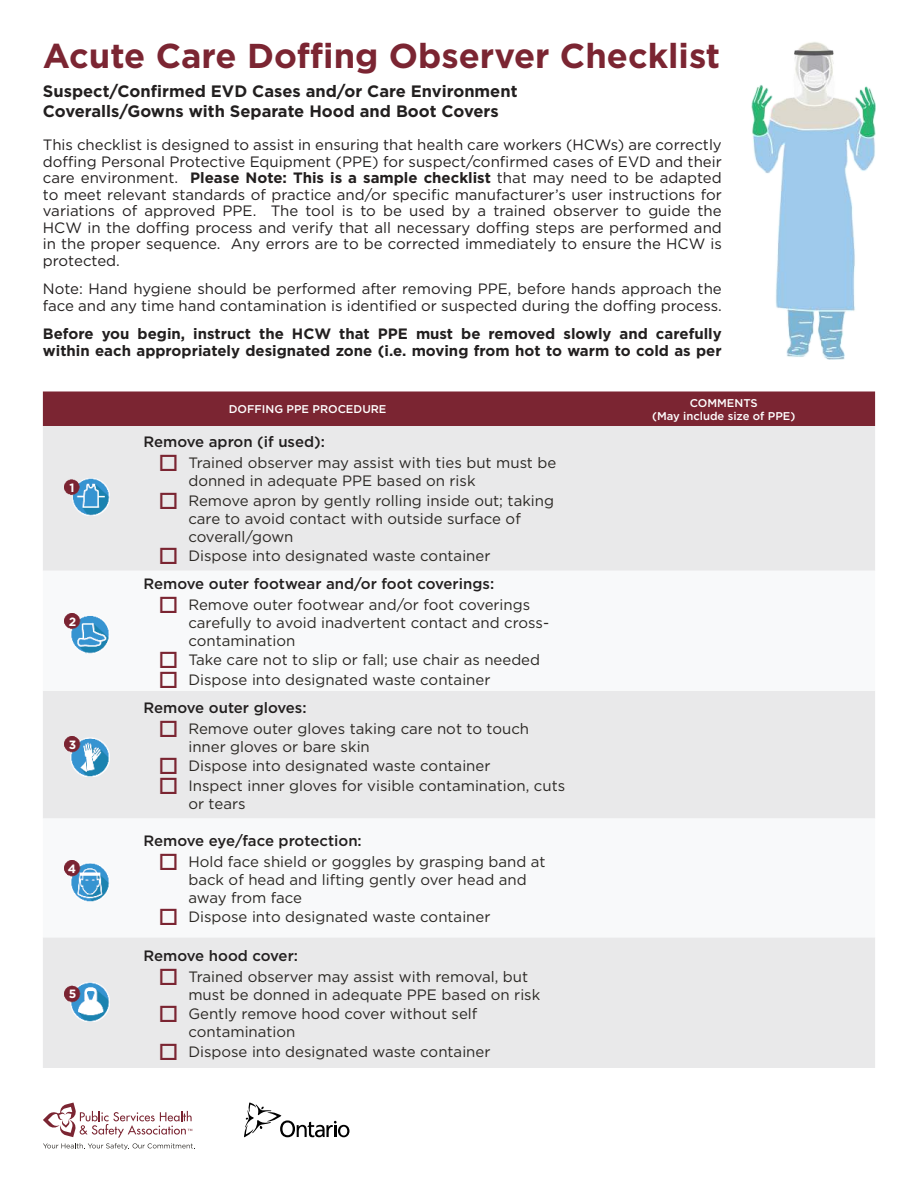
<style>
.page{position:relative;width:918px;height:1188px;background:#fff}
.page>*{position:absolute;margin:0;border:0;box-sizing:border-box;transform-origin:0 0}
.t1{font:700 34.5px "Gotham";color:#7b2532}
.t2{font:700 16.5px/19.5px "Gotham";color:#221f1f}
.t3{font:15px/18px "Gotham";color:#2a2723}
.t4{font:15px/16.5px "Gotham";color:#221f1f;text-align:justify}
.t5{font:700 15px/16.5px "Gotham";color:#221f1f}
.t6{font:500 15px "Gotham";color:#221f1f}
.t7{font:700 12px "Gotham";color:#fff}
.t8{font:500 11.25px/13.5px "Gotham";color:#fff;text-align:center}
.s1{font-weight:700}
.s2{color:#7b2532}
</style>
<div class="page">
<svg style="left:43px;top:1103px;width:152px;height:47px"></svg>
<svg style="left:244px;top:1103px;width:105px;height:34px"></svg>
<div style="left:43px;top:392px;width:832px;height:34px;background:#7b2532"></div>
<div style="left:43px;top:426px;width:832px;height:642px;background:#e9e9ea"></div>
<svg style="left:43px;top:571px;width:832px;height:366px"></svg>
<img style="left:65px;top:479px;width:44px;height:37px">
<img style="left:65px;top:614px;width:44px;height:40px">
<img style="left:65px;top:737px;width:44px;height:40px">
<img style="left:65px;top:860px;width:44px;height:41px">
<img style="left:65px;top:983px;width:44px;height:38px">
<img style="left:752px;top:42px;width:123px;height:318px">
<h1 class="t1" style="left:43px;top:41px;width:679px">Acute Care Doing Observer Checklist</h1>
<p class="t2" style="left:43px;top:83px;width:476px">Suspect/Conirmed EVD Cases and/or Care Environment<br>Coveralls/Gowns with Separate Hood and Boot Covers</p>
<p class="t4" style="left:43px;top:138px;width:680px">This checklist is designed to assist in ensuring that health care workers (HCWs) are correctly doing Personal Protective Equipment (PPE) for suspect/conirmed cases of EVD and their care environment. <span class="s1">Please Note: This is a sample checklist</span> that may need to be adapted to meet relevant standards of practice and/or speciic manufacturer’s user instructions for variations of approved PPE. The tool is to be used by a trained observer to guide the HCW in the doing process and verify that all necessary doing steps are performed and in the proper sequence. Any errors are to be corrected immediately to ensure the HCW is protected.</p>
<p class="t4" style="left:43px;top:282px;width:680px">Note: Hand hygiene should be performed after removing PPE, before hands approach the face and any time hand contamination is identiied or suspected during the doing process.</p>
<p class="t5" style="left:43px;top:327px;width:680px">Before you begin, instruct the HCW that PPE must be removed slowly and carefully within each appropriately designated zone (i.e. moving from hot to warm to cold as per</p>
<p class="t7" style="left:69px;top:483px;width:7px">1</p>
<p class="t7" style="left:69px;top:617px;width:9px">2</p>
<p class="t7" style="left:69px;top:739px;width:9px">3</p>
<p class="t7" style="left:68px;top:863px;width:10px">4</p>
<p class="t7" style="left:69px;top:988px;width:9px">5</p>
<p class="t8" style="left:229px;top:403px;width:159px">DOFFING PPE PROCEDURE</p>
<p class="t8" style="left:652px;top:396px;width:145px">COMMENTS<br>(May include size of PPE)</p>
<p class="t6" style="left:143px;top:435px;width:183px">Remove apron (if used):</p>
<p class="t3" style="left:188px;top:455px;width:369px;text-indent:-30px"><span class="s2">□</span> Trained observer may assist with ties but must be donned in adequate PPE based on risk</p>
<p class="t3" style="left:188px;top:492px;width:367px;text-indent:-30px"><span class="s2">□</span> Remove apron by gently rolling inside out; taking care to avoid contact with outside surface of coverall/gown</p>
<p class="t3" style="left:158px;top:548px;width:334px"><span class="s2">□</span> Dispose into designated waste container</p>
<p class="t6" style="left:143px;top:577px;width:352px">Remove outer footwear and/or foot coverings:</p>
<p class="t3" style="left:188px;top:596px;width:362px;text-indent:-30px"><span class="s2">□</span> Remove outer footwear and/or foot coverings carefully to avoid inadvertent contact and cross&shy;contamination</p>
<p class="t3" style="left:158px;top:652px;width:383px"><span class="s2">□</span> Take care not to slip or fall; use chair as needed</p>
<p class="t3" style="left:158px;top:671px;width:334px"><span class="s2">□</span> Dispose into designated waste container</p>
<p class="t6" style="left:143px;top:701px;width:165px">Remove outer gloves:</p>
<p class="t3" style="left:188px;top:720px;width:342px;text-indent:-30px"><span class="s2">□</span> Remove outer gloves taking care not to touch inner gloves or bare skin</p>
<p class="t3" style="left:158px;top:758px;width:334px"><span class="s2">□</span> Dispose into designated waste container</p>
<p class="t3" style="left:188px;top:777px;width:378px;text-indent:-30px"><span class="s2">□</span> Inspect inner gloves for visible contamination, cuts or tears</p>
<p class="t6" style="left:143px;top:834px;width:220px">Remove eye/face protection:</p>
<p class="t3" style="left:188px;top:853px;width:359px;text-indent:-30px"><span class="s2">□</span> Hold face shield or goggles by grasping band at back of head and lifting gently over head and away from face</p>
<p class="t3" style="left:158px;top:909px;width:334px"><span class="s2">□</span> Dispose into designated waste container</p>
<p class="t6" style="left:143px;top:949px;width:156px">Remove hood cover:</p>
<p class="t3" style="left:188px;top:968px;width:353px;text-indent:-30px"><span class="s2">□</span> Trained observer may assist with removal, but must be donned in adequate PPE based on risk</p>
<p class="t3" style="left:188px;top:1006px;width:291px;text-indent:-30px"><span class="s2">□</span> Gently remove hood cover without self contamination</p>
<p class="t3" style="left:158px;top:1043px;width:334px"><span class="s2">□</span> Dispose into designated waste container</p>
</div>
